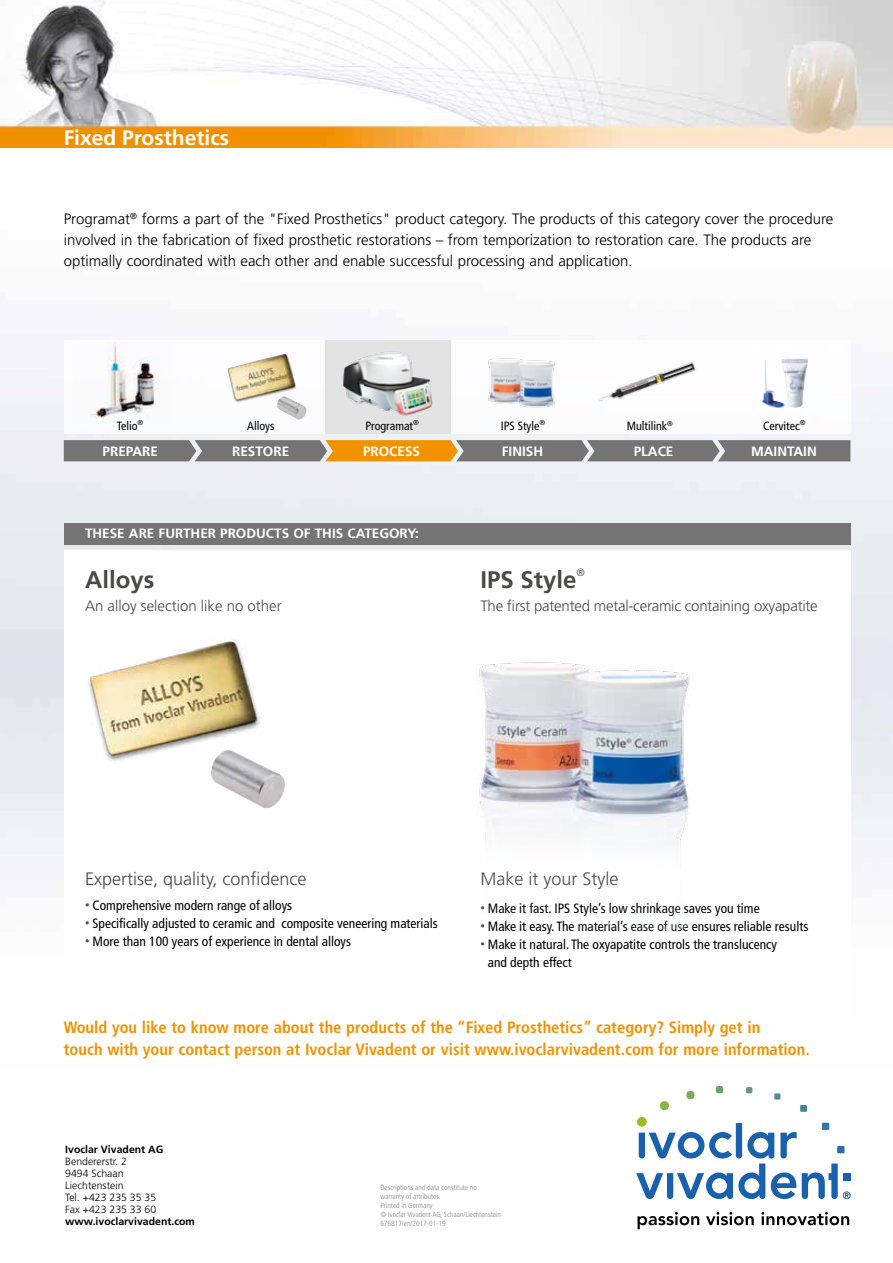
<style>
.page{position:relative;width:893px;height:1263px;background:#fff}
.page>*{position:absolute;margin:0;border:0;box-sizing:border-box;transform-origin:0 0}
.t1{font:700 24px "Frutiger";color:#4a4a49}
.t2{font:700 21px "Frutiger";color:#fff}
.t3{font:300 18px "Frutiger";color:#4a4a49}
.t4{font:700 condensed 16.5px/22.5px "Frutiger";color:#f39200}
.t5{font:300 15px/21px "Frutiger";color:#000}
.t6{font:300 15px "Frutiger";letter-spacing:-.015em;color:#4a4a49}
.t7{font:condensed 13.5px/18px "Frutiger";color:#000}
.t8{font:700 13.5px "Frutiger";color:#fff}
.t9{font:condensed 12px "Frutiger";color:#000}
.t10{font:300 10.5px/12px "Frutiger";color:#000}
.t11{font:700 10.5px "Frutiger";color:#000}
.t12{font:300 10.5px "Frutiger";color:#4a4a49}
.t13{font:300 condensed 7.5px/9px "Frutiger";color:#878787}
.t14{font:condensed 7.2px "Frutiger";color:#000}
.s1{font-size:9px;color:#4a4a49}
</style>
<div class="page">
<svg style="left:636px;top:1086px;width:214px;height:113px"></svg>
<svg style="left:638px;top:1212px;width:61px;height:17px"></svg>
<svg style="left:706px;top:1212px;width:48px;height:13px"></svg>
<svg style="left:761px;top:1212px;width:88px;height:13px"></svg>
<img style="left:0;top:0;width:893px;height:148px">
<div style="left:64px;top:523px;width:786px;height:21px;background:#757474"></div>
<img style="left:88px;top:639px;width:173px;height:122px">
<img style="left:210px;top:750px;width:75px;height:59px">
<svg style="left:64px;top:440px;width:786px;height:21px;background:#8d7d67"></svg>
<img style="left:598px;top:361px;width:98px;height:41px">
<div style="left:325px;top:340px;width:125px;height:94px;background:#e3e3e3"></div>
<img style="left:90px;top:342px;width:69px;height:77px">
<img style="left:227px;top:353px;width:80px;height:59px">
<img style="left:277px;top:396px;width:29px;height:24px">
<img style="left:761px;top:360px;width:20px;height:48px">
<img style="left:781px;top:358px;width:27px;height:50px">
<img style="left:343px;top:352px;width:90px;height:64px">
<img style="left:479px;top:662px;width:211px;height:267px">
<img style="left:488px;top:358px;width:67px;height:50px">
<h2 class="t2" style="left:64px;top:125px;width:167px">Fixed Prosthetics</h2>
<p class="t5" style="left:64px;top:208px;width:771px">Programat<sup>®</sup> forms a part of the "Fixed Prosthetics" product category. The products of this category cover the procedure involved in the fabrication of fixed prosthetic restorations – from temporization to restoration care. The products are optimally coordinated with each other and enable successful processing and application.</p>
<p class="t14" style="left:138px;top:418px;width:7px">®</p>
<p class="t9" style="left:365px;top:419px;width:55px">Programat<sup>®</sup></p>
<p class="t9" style="left:117px;top:419px;width:22px">Telio</p>
<p class="t9" style="left:247px;top:419px;width:29px">Alloys</p>
<p class="t9" style="left:501px;top:419px;width:46px">IPS Style<sup>®</sup></p>
<p class="t9" style="left:627px;top:419px;width:48px">Multilink<sup>®</sup></p>
<p class="t9" style="left:763px;top:419px;width:44px">Cervitec<sup>®</sup></p>
<p class="t8" style="left:103px;top:443px;width:57px">PREPARE</p>
<p class="t8" style="left:232px;top:443px;width:59px">RESTORE</p>
<p class="t8" style="left:363px;top:443px;width:59px">PROCESS</p>
<p class="t8" style="left:502px;top:443px;width:43px">FINISH</p>
<p class="t8" style="left:634px;top:443px;width:41px">PLACE</p>
<p class="t8" style="left:751px;top:443px;width:67px">MAINTAIN</p>
<p class="t8" style="left:85px;top:526px;width:335px">THESE ARE FURTHER PRODUCTS OF THIS CATEGORY:</p>
<h1 class="t1" style="left:85px;top:565px;width:71px">Alloys</h1>
<p class="t6" style="left:85px;top:597px;width:198px">An alloy selection like no other</p>
<h1 class="t1" style="left:480px;top:565px;width:98px">IPS Style</h1>
<p class="t12" style="left:576px;top:566px;width:10px">®</p>
<p class="t6" style="left:480px;top:597px;width:339px">The first patented metal-ceramic containing oxyapatite</p>
<h3 class="t3" style="left:85px;top:869px;width:223px">Expertise, quality, confidence</h3>
<p class="t7" style="left:85px;top:896px;width:209px"><span class="s1">•</span> Comprehensive modern range of alloys</p>
<p class="t7" style="left:85px;top:914px;width:354px"><span class="s1">•</span> Specifically adjusted to ceramic and composite veneering materials</p>
<p class="t7" style="left:85px;top:932px;width:268px"><span class="s1">•</span> More than 100 years of experience in dental alloys</p>
<h3 class="t3" style="left:480px;top:869px;width:139px">Make it your Style</h3>
<p class="t7" style="left:480px;top:899px;width:281px"><span class="s1">•</span> Make it fast. IPS Style’s low shrinkage saves you time</p>
<p class="t7" style="left:480px;top:917px;width:330px"><span class="s1">•</span> Make it easy. The material’s ease of use ensures reliable results</p>
<p class="t7" style="left:488px;top:935px;width:291px;text-indent:-8px"><span class="s1">•</span> Make it natural. The oxyapatite controls the translucency and depth effect</p>
<p class="t4" style="left:64px;top:1016px;width:747px">Would you like to know more about the products of the “Fixed Prosthetics” category? Simply get in<br>touch with your contact person at Ivoclar Vivadent or visit www.ivoclarvivadent.com for more information.</p>
<p class="t11" style="left:65px;top:1143px;width:100px">Ivoclar Vivadent AG</p>
<p class="t10" style="left:65px;top:1155px;width:92px">Bendererstr. 2<br>9494 Schaan<br>Liechtenstein<br>Tel. +423 235 35 35<br>Fax +423 235 33 60</p>
<p class="t11" style="left:65px;top:1215px;width:131px">www.ivoclarvivadent.com</p>
<p class="t13" style="left:380px;top:1182px;width:122px">Descriptions and data constitute no warranty of attributes.<br>Printed in Germany<br>© Ivoclar Vivadent AG, Schaan/Liechtenstein<br>676817/en/2017-01-19</p>
</div>
